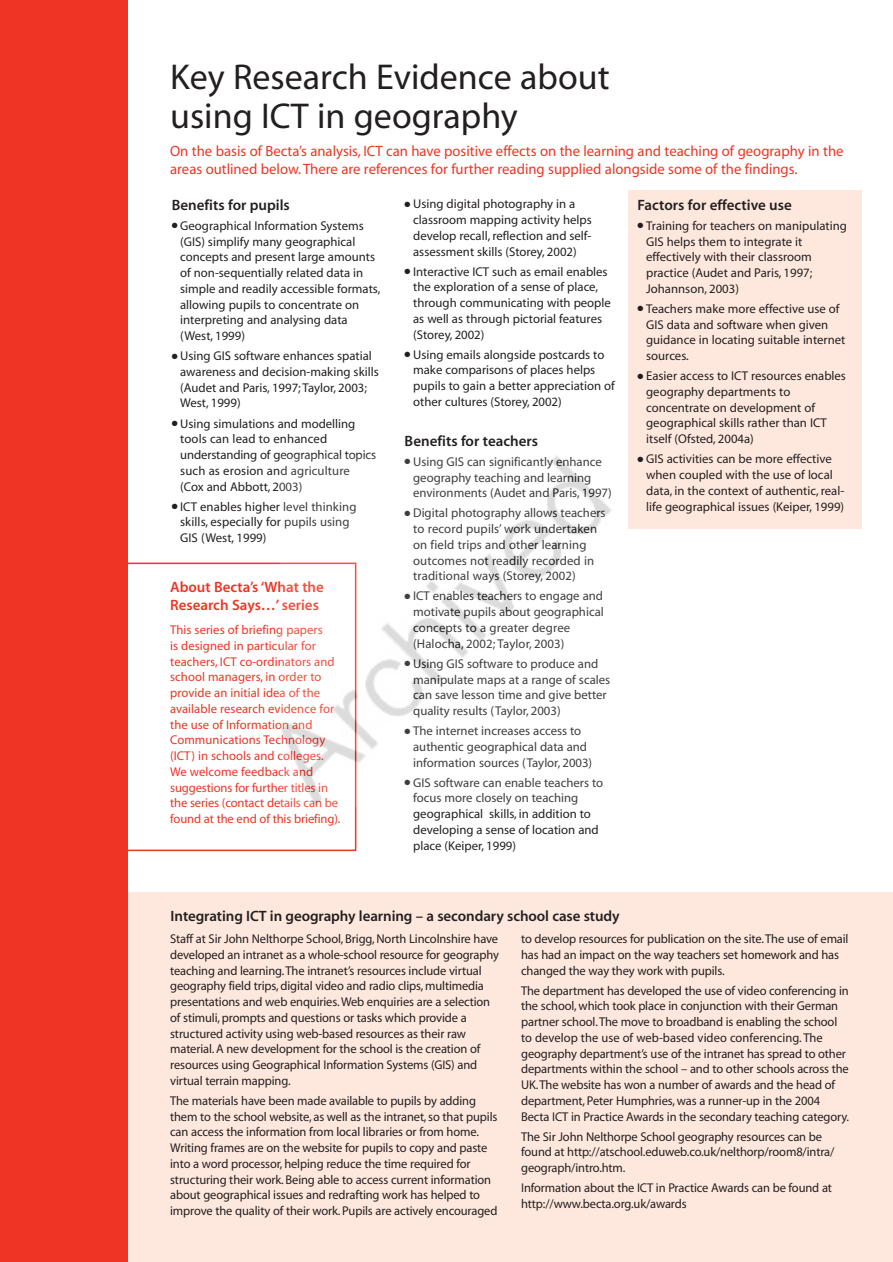
<style>
.page{position:relative;width:893px;height:1262px;background:#fff}
.page>*{position:absolute;margin:0;border:0;box-sizing:border-box;transform-origin:0 0}
.t1{font:36px/39px "Myriad MM 400 600";color:#231f20}
.t2{font:15px/18px "Myriad MM 400 600";color:#ee3424}
.t3{font:15px "Myriad MM 565 600";letter-spacing:-.005em;color:#231f20}
.t4{font:15px/18px "Myriad MM 565 600";color:#ee3424}
.t5{font:12.75px/15.8px "Myriad MM 400 600";color:#231f20}
.t6{font:12.75px/15.8px "Myriad MM 400 600";letter-spacing:.005em;color:#ee3424}
</style>
<div class="page">
<div style="left:628px;top:190px;width:233px;height:338px;background:#fee8dd"></div>
<div style="left:121px;top:892px;width:771px;height:369px;background:#fee8dd"></div>
<div style="left:0;top:0;width:128px;height:1261px;background:#ee3424"></div>
<img style="left:281px;top:456px;width:331px;height:350px">
<h1 class="t1" style="left:170px;top:61px;width:441px">Key Research Evidence about using ICT in geography</h1>
<p class="t2" style="left:170px;top:144px;width:674px">On the basis of Becta’s analysis, ICT can have positive effects on the learning and teaching of geography in the areas outlined below. There are references for further reading supplied alongside some of the findings.</p>
<p class="t3" style="left:172px;top:199px;width:120px">Benefits for pupils</p>
<p class="t5" style="left:180px;top:219px;width:202px;text-indent:-9px">● Geographical Information Systems (GIS) simplify many geographical concepts and present large amounts of non-sequentially related data in simple and readily accessible formats, allowing pupils to concentrate on interpreting and analysing data (West, 1999)</p>
<p class="t5" style="left:180px;top:349px;width:200px;text-indent:-9px">● Using GIS software enhances spatial awareness and decision-making skills (Audet and Paris, 1997; Taylor, 2003;<br>West, 1999)</p>
<p class="t5" style="left:180px;top:416px;width:197px;text-indent:-9px">● Using simulations and modelling tools can lead to enhanced understanding of geographical topics such as erosion and agriculture (Cox and Abbott, 2003)</p>
<p class="t5" style="left:180px;top:499px;width:178px;text-indent:-9px">● ICT enables higher level thinking skills, especially for pupils using<br>GIS (West, 1999)</p>
<p class="t3" style="left:637px;top:199px;width:156px">Factors for effective use</p>
<p class="t5" style="left:646px;top:219px;width:202px;text-indent:-9px">● Training for teachers on manipulating<br>GIS helps them to integrate it effectively with their classroom practice (Audet and Paris, 1997;<br>Johannson, 2003)</p>
<p class="t5" style="left:646px;top:302px;width:201px;text-indent:-9px">● Teachers make more effective use of<br>GIS data and software when given guidance in locating suitable internet sources.</p>
<p class="t5" style="left:646px;top:369px;width:201px;text-indent:-9px">● Easier access to ICT resources enables geography departments to concentrate on development of geographical skills rather than ICT itself (Ofsted, 2004a)</p>
<p class="t5" style="left:646px;top:452px;width:199px;text-indent:-9px">● GIS activities can be more effective when coupled with the use of local data, in the context of authentic, real&shy;life geographical issues (Keiper, 1999)</p>
<p class="t5" style="left:413px;top:197px;width:180px;text-indent:-9px">● Using digital photography in a classroom mapping activity helps develop recall, reflection and self&shy;assessment skills (Storey, 2002)</p>
<p class="t5" style="left:413px;top:265px;width:199px;text-indent:-9px">● Interactive ICT such as email enables the exploration of a sense of place, through communicating with people as well as through pictorial features (Storey, 2002)</p>
<p class="t5" style="left:413px;top:348px;width:203px;text-indent:-9px">● Using emails alongside postcards to make comparisons of places helps pupils to gain a better appreciation of other cultures (Storey, 2002)</p>
<p class="t3" style="left:404px;top:435px;width:135px">Benefits for teachers</p>
<p class="t5" style="left:413px;top:455px;width:200px;text-indent:-9px">● Using GIS can significantly enhance geography teaching and learning environments (Audet and Paris, 1997)</p>
<p class="t5" style="left:413px;top:506px;width:194px;text-indent:-9px">● Digital photography allows teachers to record pupils’ work undertaken on field trips and other learning outcomes not readily recorded in traditional ways (Storey, 2002)</p>
<p class="t5" style="left:413px;top:589px;width:192px;text-indent:-9px">● ICT enables teachers to engage and motivate pupils about geographical concepts to a greater degree (Halocha, 2002; Taylor, 2003)</p>
<p class="t5" style="left:413px;top:657px;width:199px;text-indent:-9px">● Using GIS software to produce and manipulate maps at a range of scales can save lesson time and give better quality results (Taylor, 2003)</p>
<p class="t5" style="left:413px;top:724px;width:180px;text-indent:-9px">● The internet increases access to authentic geographical data and information sources (Taylor, 2003)</p>
<p class="t5" style="left:413px;top:775px;width:191px;text-indent:-9px">● GIS software can enable teachers to focus more closely on teaching geographical skills, in addition to developing a sense of location and place (Keiper, 1999)</p>
<p class="t4" style="left:170px;top:579px;width:155px">About Becta’s ‘What the<br>Research Says…’ series</p>
<p class="t6" style="left:170px;top:623px;width:172px">This series of briefing papers<br>is designed in particular for teachers, ICT co-ordinators and school managers, in order to provide an initial idea of the available research evidence for the use of Information and<br>Communications Technology (ICT) in schools and colleges.<br>We welcome feedback and suggestions for further titles in the series (contact details can be found at the end of this briefing).</p>
<p class="t3" style="left:171px;top:910px;width:450px">Integrating ICT in geography learning – a secondary school case study</p>
<p class="t5" style="left:170px;top:932px;width:330px">Staff at Sir John Nelthorpe School, Brigg, North Lincolnshire have developed an intranet as a whole-school resource for geography teaching and learning.The intranet’s resources include virtual geography field trips, digital video and radio clips, multimedia presentations and web enquiries.Web enquiries are a selection of stimuli, prompts and questions or tasks which provide a structured activity using web-based resources as their raw material. A new development for the school is the creation of resources using Geographical Information Systems (GIS) and virtual terrain mapping.</p>
<p class="t5" style="left:170px;top:1094px;width:329px">The materials have been made available to pupils by adding them to the school website, as well as the intranet, so that pupils can access the information from local libraries or from home.<br>Writing frames are on the website for pupils to copy and paste into a word processor, helping reduce the time required for structuring their work. Being able to access current information about geographical issues and redrafting work has helped to improve the quality of their work. Pupils are actively encouraged</p>
<p class="t5" style="left:521px;top:932px;width:329px">to develop resources for publication on the site.The use of email has had an impact on the way teachers set homework and has changed the way they work with pupils.</p>
<p class="t5" style="left:521px;top:983px;width:329px">The department has developed the use of video conferencing in the school, which took place in conjunction with their German partner school.The move to broadband is enabling the school to develop the use of web-based video conferencing. The geography department’s use of the intranet has spread to other departments within the school – and to other schools across the UK.The website has won a number of awards and the head of department, Peter Humphries, was a runner-up in the 2004<br>Becta ICT in Practice Awards in the secondary teaching category.</p>
<p class="t5" style="left:521px;top:1129px;width:315px">The Sir John Nelthorpe School geography resources can be found at http://atschool.eduweb.co.uk/nelthorp/room8/intra/ geograph/intro.htm.</p>
<p class="t5" style="left:521px;top:1181px;width:312px">Information about the ICT in Practice Awards can be found at http://www.becta.org.uk/awards</p>
</div>
